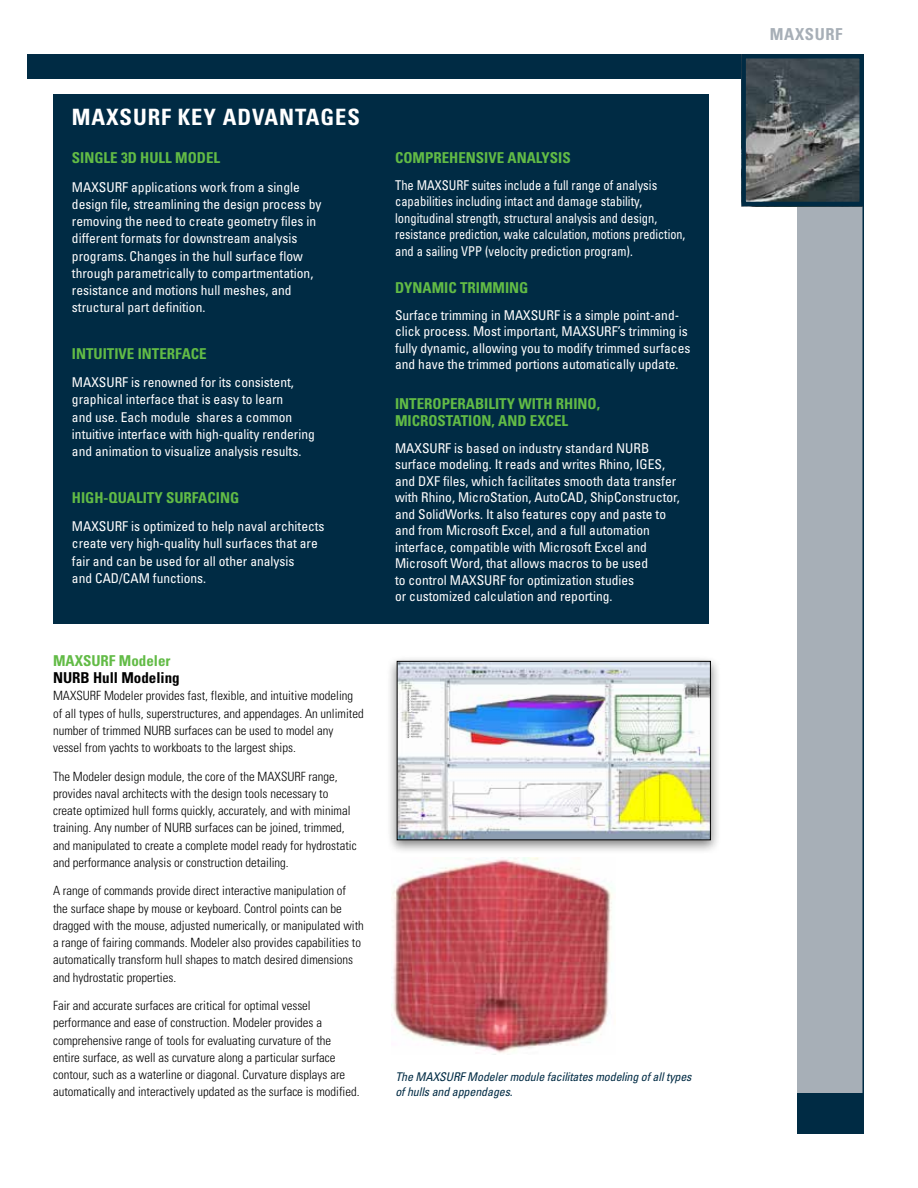
<style>
.page{position:relative;width:918px;height:1188px;background:#fff}
.page>*{position:absolute;margin:0;border:0;box-sizing:border-box;transform-origin:0 0}
.t1{font:700 condensed 22.5px "Univers";letter-spacing:.04em;color:#fff}
.t2{font:700 condensed 16.5px "Univers";letter-spacing:.04em;color:#a7afb7}
.t3{font:700 condensed 15px/16.5px "Univers";color:#62bb46}
.t4{font:700 condensed 15px "Univers";color:#000}
.t5{font:condensed 13.5px/17.2px "Univers";color:#fff}
.t6{font:condensed 13.5px/16.5px "Univers";color:#fff;scale:.93 1}
.t7{font:300 condensed 12.75px/17.2px "Univers";color:#000}
.t8{font:italic condensed 12px/14.4px "Univers";letter-spacing:-.01em;color:#002b44}
</style>
<div class="page">
<div style="left:797px;top:185px;width:66px;height:929px;background:#a7afb7"></div>
<div style="left:27px;top:55px;width:817px;height:23px;background:#002b44"></div>
<div style="left:797px;top:1094px;width:66px;height:40px;background:#002b44"></div>
<hr style="left:862px;top:55px;width:2px;height:1079px;background:#002b44">
<hr style="left:27px;top:54px;width:837px;height:2px;background:#002b44">
<div style="left:53px;top:94px;width:656px;height:530px;background:#002b44"></div>
<img style="left:746px;top:59px;width:113px;height:142px">
<div style="left:741px;top:54px;width:123px;height:152px;border:4px solid #002b44"></div>
<div style="left:387px;top:655px;width:334px;height:200px;background:#000;opacity:.5"></div>
<img style="left:396px;top:661px;width:315px;height:180px">
<img style="left:392px;top:857px;width:221px;height:198px">
<h1 class="t1" style="left:72px;top:103px;width:290px">MAXSURF KEY ADVANTAGES</h1>
<p class="t3" style="left:72px;top:149px;width:150px">SINGLE 3D HULL MODEL</p>
<p class="t5" style="left:72px;top:178px;width:251px">Maxsurf applications work from a single design file, streamlining the design process by removing the need to create geometry files in different formats for downstream analysis programs. Changes in the hull surface flow through parametrically to compartmentation, resistance and motions hull meshes, and structural part definition.</p>
<p class="t3" style="left:72px;top:345px;width:136px">INTU ITIVE INTERFACE</p>
<p class="t5" style="left:72px;top:374px;width:244px">Maxsurf is renowned for its consistent, graphical interface that is easy to learn<br>and use. Each module shares a common intuitive interface with high-quality rendering and animation to visualize analysis results.</p>
<p class="t3" style="left:72px;top:489px;width:104px">HIGH-QUALITY SURFA</p>
<p class="t3" style="left:207px;top:489px;width:31px">CING</p>
<p class="t5" style="left:72px;top:517px;width:254px">Maxsurf is optimized to help naval architects create very high-quality hull surfaces that are fair and can be used for all other analysis<br>and CAD/CAM functions.</p>
<p class="t3" style="left:53px;top:652px;width:119px">MAXSURF MODELER</p>
<p class="t4" style="left:53px;top:668px;width:128px">NURB HULL MODELING</p>
<p class="t7" style="left:53px;top:687px;width:312px">MAXSURF Modeler provides fast, flexible, and intuitive modeling of all types of hulls, superstructures, and appendages. An unlimited number of trimmed NURB surfaces can be used to model any vessel from yachts to workboats to the largest ships.</p>
<p class="t7" style="left:53px;top:767px;width:305px">The Modeler design module, the core of the Maxsurf range, provides naval architects with the design tools necessary to create optimized hull forms quickly, accurately, and with minimal training. Any number of NURB surfaces can be joined, trimmed, and manipulated to create a complete model ready for hydrostatic and performance analysis or construction detailing.</p>
<p class="t7" style="left:53px;top:882px;width:312px">A range of commands provide direct interactive manipulation of the surface shape by mouse or keyboard. Control points can be dragged with the mouse, adjusted numerically, or manipulated with a range of fairing commands. Modeler also provides capabilities to automatically transform hull shapes to match desired dimensions and hydrostatic properties.</p>
<p class="t7" style="left:53px;top:997px;width:308px">Fair and accurate surfaces are critical for optimal vessel performance and ease of construction. Modeler provides a comprehensive range of tools for evaluating curvature of the entire surface, as well as curvature along a particular surface contour, such as a waterline or diagonal. Curvature displays are automatically and interactively updated as the surface is modified.</p>
<p class="t3" style="left:395px;top:149px;width:176px">COMPREHENSIVE ANALYSIS</p>
<p class="t6" style="left:395px;top:176px;width:314px">The Maxsurf suites include a full range of analysis capabilities including intact and damage stability, longitudinal strength, structural analysis and design, resistance prediction, wake calculation, motions prediction, and a sailing VPP (velocity prediction program).</p>
<p class="t3" style="left:395px;top:279px;width:133px">DYNAMIC TRIMMING</p>
<p class="t5" style="left:395px;top:306px;width:297px;line-height:16.5px">Surface trimming in Maxsurf is a simple point-and&shy;click process. Most important, Maxsurf’s trimming is fully dynamic, allowing you to modify trimmed surfaces and have the trimmed portions automatically update.</p>
<p class="t3" style="left:395px;top:396px;width:207px">INTEROPERABILITY WITH RHINO,<br>MICROSTAT</p>
<p class="t3" style="left:468px;top:412px;width:102px">ION, AND EXCEL</p>
<p class="t5" style="left:395px;top:439px;width:286px;line-height:16.5px">Maxsurf is based on industry standard NURB surface modeling. It reads and writes Rhino, IGES, and DXF files, which facilitates smooth data transfer with Rhino, MicroStation, AutoCAD, ShipConstructor, and SolidWorks. It also features copy and paste to and from Microsoft Excel, and a full automation interface, compatible with Microsoft Excel and Microsoft Word, that allows macros to be used<br>to control Maxsurf for optimization studies<br>or customized calculation and reporting.</p>
<p class="t8" style="left:395px;top:1070px;width:298px">The MAXSURF Modeler module facilitates modeling of all types of hulls and appendages.</p>
<p class="t2" style="left:770px;top:24px;width:74px">MAXSURF</p>
</div>
